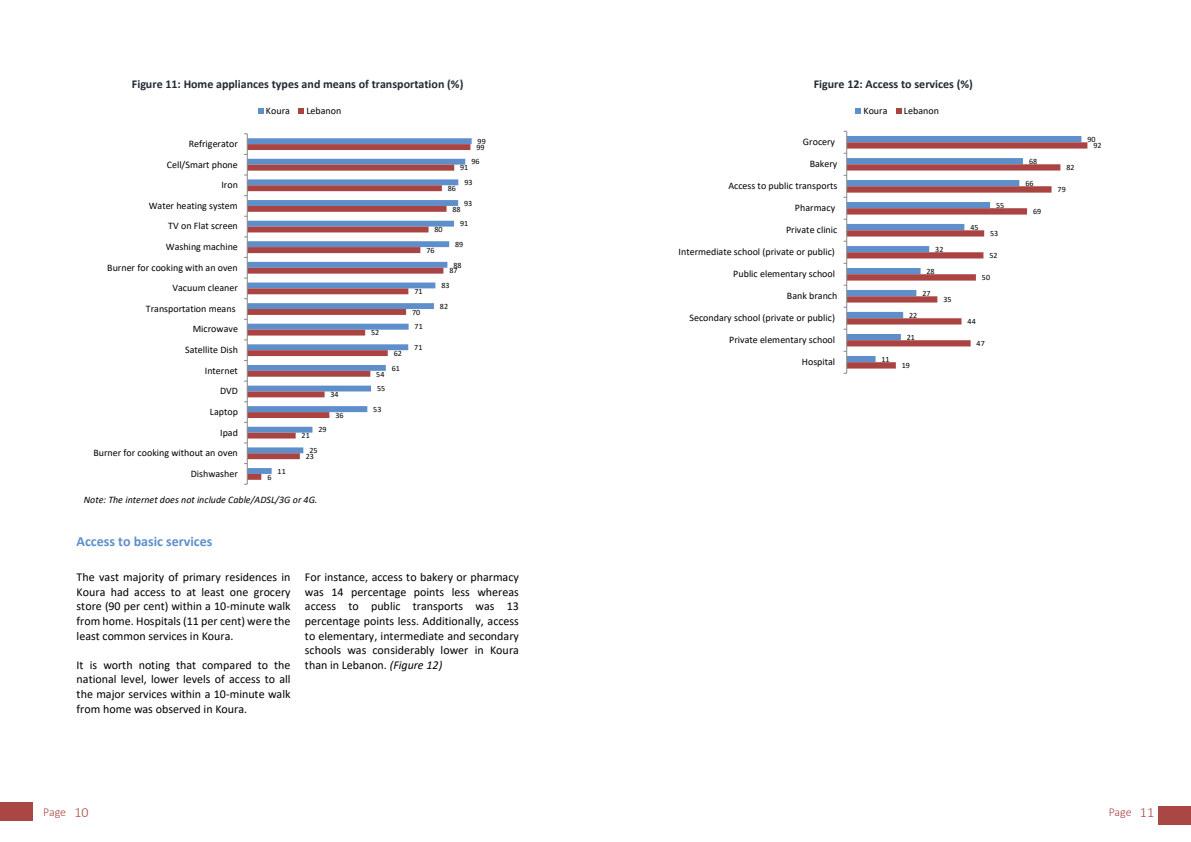
<style>
.page{position:relative;width:1191px;height:842px;background:#fff}
.page>*{position:absolute;margin:0;border:0;box-sizing:border-box;transform-origin:0 0}
.t1{font:700 14px "Calibri";color:#5f8fcb}
.t2{font:12px/14.6px "Calibri";color:#000;text-align:justify}
.t3{font:700 12px "Calibri";color:#222a35}
.t4{font:300 12px "Calibri";letter-spacing:-.005em;color:#aa4644}
.t5{font:10px/20.6px "Calibri";color:#000;text-align:right}
.t6{font:italic 10px "Calibri";letter-spacing:.005em;color:#000}
.t7{font:8px "Calibri";color:#000}
.s1{font-style:italic}
.s2{font-size:14px}
</style>
<div class="page">
<div style="left:0;top:802px;width:33px;height:19px;background:#aa4644"></div>
<div style="left:1158px;top:806px;width:33px;height:19px;background:#aa4644"></div>
<svg style="left:248px;top:138px;width:223px;height:12px"></svg>
<svg style="left:248px;top:144px;width:222px;height:336px"></svg>
<hr style="left:247px;top:134px;width:1px;height:350px;background:#898989">
<svg style="left:258px;top:108px;width:5px;height:6px"></svg>
<svg style="left:298px;top:108px;width:6px;height:6px"></svg>
<svg style="left:847px;top:136px;width:234px;height:6px"></svg>
<svg style="left:847px;top:142px;width:240px;height:227px"></svg>
<hr style="left:846px;top:131px;width:1px;height:242px;background:#898989">
<svg style="left:855px;top:108px;width:6px;height:6px"></svg>
<svg style="left:896px;top:108px;width:5px;height:6px"></svg>
<p class="t3" style="left:132px;top:75px;width:333px">Figure 11: Home appliances types and means of transportation (%)</p>
<p class="t5" style="left:93px;top:133px;width:146px">Refrigerator<br>Cell/Smart phone<br>Iron<br>Water heating system<br>TV on Flat screen<br>Washing machine<br>Burner for cooking with an oven<br>Vacuum cleaner<br>Transportation means<br>Microwave<br>Satellite Dish<br>Internet<br>DVD<br>Laptop<br>Ipad<br>Burner for cooking without an oven<br>Dishwasher</p>
<p class="t5" style="left:266px;top:100px;width:25px">Koura</p>
<p class="t5" style="left:306px;top:100px;width:36px">Lebanon</p>
<p class="t7" style="left:330px;top:389px;width:10px">34</p>
<p class="t7" style="left:335px;top:409px;width:10px">36</p>
<p class="t7" style="left:278px;top:465px;width:10px">11</p>
<p class="t7" style="left:267px;top:471px;width:6px">6</p>
<p class="t7" style="left:318px;top:424px;width:10px">29</p>
<p class="t7" style="left:301px;top:430px;width:10px">21</p>
<p class="t7" style="left:306px;top:451px;width:10px">23</p>
<p class="t7" style="left:309px;top:445px;width:10px">25</p>
<p class="t6" style="left:84px;top:492px;width:235px">Note: The internet does not include Cable/ADSL/3G or 4G.</p>
<p class="t7" style="left:371px;top:327px;width:10px">52</p>
<p class="t7" style="left:394px;top:348px;width:10px">62</p>
<p class="t7" style="left:392px;top:362px;width:10px">61</p>
<p class="t7" style="left:376px;top:368px;width:10px">54</p>
<p class="t7" style="left:377px;top:383px;width:10px">55</p>
<p class="t7" style="left:373px;top:404px;width:10px">53</p>
<p class="t7" style="left:477px;top:136px;width:10px">99</p>
<p class="t7" style="left:471px;top:156px;width:10px">96</p>
<p class="t7" style="left:464px;top:177px;width:10px">93</p>
<p class="t7" style="left:464px;top:197px;width:10px">93</p>
<p class="t7" style="left:460px;top:218px;width:10px">91</p>
<p class="t7" style="left:455px;top:239px;width:10px">89</p>
<p class="t7" style="left:453px;top:259px;width:10px">88</p>
<p class="t7" style="left:476px;top:142px;width:10px">99</p>
<p class="t7" style="left:460px;top:162px;width:10px">91</p>
<p class="t7" style="left:448px;top:183px;width:10px">86</p>
<p class="t7" style="left:452px;top:203px;width:10px">88</p>
<p class="t7" style="left:434px;top:224px;width:10px">80</p>
<p class="t7" style="left:426px;top:245px;width:10px">76</p>
<p class="t7" style="left:449px;top:265px;width:10px">87</p>
<p class="t7" style="left:414px;top:286px;width:10px">71</p>
<p class="t7" style="left:412px;top:306px;width:10px">70</p>
<p class="t7" style="left:414px;top:321px;width:10px">71</p>
<p class="t7" style="left:414px;top:342px;width:10px">71</p>
<p class="t7" style="left:441px;top:280px;width:10px">83</p>
<p class="t7" style="left:440px;top:301px;width:10px">82</p>
<p class="t1" style="left:77px;top:532px;width:137px">Access to basic services</p>
<p class="t2" style="left:77px;top:569px;width:215px">The vast majority of primary residences in Koura had access to at least one grocery store (90 per cent) within a 10-minute walk from home. Hospitals (11 per cent) were the least common services in Koura.</p>
<p class="t2" style="left:77px;top:657px;width:215px">It is worth noting that compared to the national level, lower levels of access to all the major services within a 10-minute walk from home was observed in Koura.</p>
<p class="t2" style="left:305px;top:569px;width:215px">For instance, access to bakery or pharmacy was 14 percentage points less whereas access to public transports was 13 percentage points less. Additionally, access to elementary, intermediate and secondary schools was considerably lower in Koura than in Lebanon. <span class="s1">(Figure 12)</span></p>
<p class="t3" style="left:813px;top:75px;width:161px">Figure 12: Access to services (%)</p>
<p class="t5" style="left:803px;top:131px;width:36px;line-height:22px">Grocery<br>Bakery</p>
<p class="t5" style="left:728px;top:175px;width:110px;line-height:22px">Access to public transports<br>Pharmacy</p>
<p class="t5" style="left:678px;top:219px;width:160px;line-height:22px">Private clinic<br>Intermediate school (private or public)</p>
<p class="t5" style="left:733px;top:263px;width:106px;line-height:22px">Public elementary school<br>Bank branch</p>
<p class="t5" style="left:689px;top:307px;width:147px;line-height:22px">Secondary school (private or public)<br>Private elementary school</p>
<p class="t5" style="left:802px;top:351px;width:35px">Hospital</p>
<p class="t5" style="left:863px;top:100px;width:25px">Koura</p>
<p class="t5" style="left:904px;top:100px;width:36px">Lebanon</p>
<p class="t7" style="left:881px;top:354px;width:10px">11</p>
<p class="t7" style="left:935px;top:244px;width:10px">32</p>
<p class="t7" style="left:926px;top:266px;width:10px">28</p>
<p class="t7" style="left:922px;top:288px;width:10px">27</p>
<p class="t7" style="left:909px;top:310px;width:10px">22</p>
<p class="t7" style="left:907px;top:332px;width:10px">21</p>
<p class="t7" style="left:902px;top:360px;width:10px">19</p>
<p class="t7" style="left:943px;top:294px;width:10px">35</p>
<p class="t7" style="left:970px;top:222px;width:10px">45</p>
<p class="t7" style="left:996px;top:200px;width:10px">55</p>
<p class="t7" style="left:990px;top:228px;width:10px">53</p>
<p class="t7" style="left:989px;top:250px;width:10px">52</p>
<p class="t7" style="left:982px;top:272px;width:10px">50</p>
<p class="t7" style="left:967px;top:316px;width:10px">44</p>
<p class="t7" style="left:976px;top:338px;width:10px">47</p>
<p class="t7" style="left:1029px;top:156px;width:10px">68</p>
<p class="t7" style="left:1025px;top:178px;width:10px">66</p>
<p class="t7" style="left:1033px;top:206px;width:10px">69</p>
<p class="t7" style="left:1066px;top:162px;width:10px">82</p>
<p class="t7" style="left:1057px;top:184px;width:10px">79</p>
<p class="t7" style="left:1087px;top:134px;width:10px">90</p>
<p class="t7" style="left:1093px;top:140px;width:10px">92</p>
<p class="t4" style="left:43px;top:804px;width:47px">Page <span class="s2">10</span></p>
<p class="t4" style="left:1108px;top:804px;width:47px">Page <span class="s2">11</span></p>
</div>
